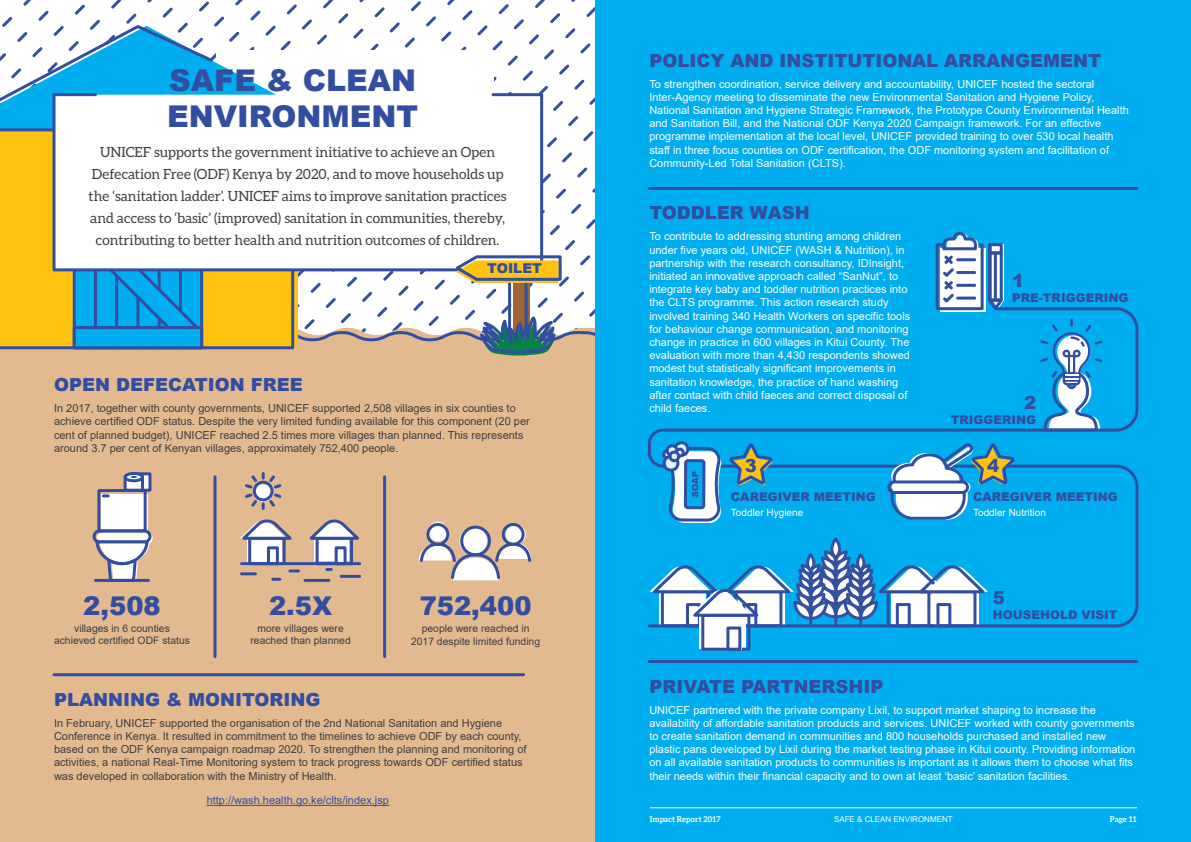
<style>
.page{position:relative;width:1191px;height:842px;background:#fff}
.page>*{position:absolute;margin:0;border:0;box-sizing:border-box;transform-origin:0 0}
.t1{font:900 30px/36px "Arial";color:#324ea1}
.t2{font:900 25.8px "Arial";color:#324ea1}
.t3{font:900 18px "Arial";color:#324ea1}
.t4{font:14px/22px "Aleo";color:#3e3e3f;text-align:center}
.t5{font:900 13.6px "Arial";color:#324ea1}
.t6{font:900 12px "Arial";color:#324ea1}
.t7{font:11px/13.2px "Arial";color:#fff}
.t8{font:11px/13.2px "Arial";color:#3e3e3f}
.t9{font:11px "Arial";color:#324ea1}
.t10{font:10.4px/12.4px "Arial";color:#3e3e3f;text-align:center}
.t11{font:10px "Arial";color:#fff}
.t12{font:700 8px "Aleo";color:#fff}
.t13{font:8px "Arial";color:#fff}
</style>
<div class="page">
<div style="left:0;top:322px;width:595px;height:520px;background:#e3ba90"></div>
<hr style="left:213px;top:477px;width:3px;height:180px;background:#324ea1">
<hr style="left:383px;top:477px;width:3px;height:180px;background:#324ea1">
<div style="left:459px;top:527px;width:28px;height:28px;background:#fff;border-radius:50%"></div>
<svg style="left:506px;top:524px;width:20px;height:20px"></svg>
<svg style="left:428px;top:522px;width:20px;height:20px"></svg>
<div style="left:460px;top:526px;width:31px;height:30px;border:3px solid #324ea1;border-radius:50%"></div>
<div style="left:502px;top:523px;width:22px;height:23px;border:3px solid #324ea1;border-radius:50%"></div>
<div style="left:426px;top:523px;width:23px;height:23px;border:3px solid #324ea1;border-radius:50%"></div>
<svg style="left:418px;top:541px;width:114px;height:39px"></svg>
<div style="left:247px;top:538px;width:35px;height:26px;background:#fff"></div>
<div style="left:314px;top:536px;width:35px;height:25px;background:#fff"></div>
<div style="left:248px;top:537px;width:38px;height:28px;border:3px solid #324ea1"></div>
<div style="left:315px;top:537px;width:38px;height:28px;border:3px solid #324ea1"></div>
<div style="left:267px;top:546px;width:12px;height:19px;border:3px solid #324ea1"></div>
<div style="left:335px;top:546px;width:11px;height:19px;border:3px solid #324ea1"></div>
<hr style="left:241px;top:562px;width:119px;height:3px;background:#324ea1">
<svg style="left:236px;top:515px;width:61px;height:26px"></svg>
<hr style="left:241px;top:572px;width:14px;height:3px;background:#324ea1">
<svg style="left:273px;top:578px;width:7px;height:3px"></svg>
<svg style="left:290px;top:569px;width:8px;height:3px"></svg>
<hr style="left:305px;top:579px;width:24px;height:3px;background:#324ea1">
<svg style="left:327px;top:568px;width:4px;height:3px"></svg>
<hr style="left:341px;top:575px;width:19px;height:3px;background:#324ea1">
<svg style="left:243px;top:473px;width:41px;height:36px"></svg>
<svg style="left:304px;top:515px;width:61px;height:26px"></svg>
<hr style="left:207px;top:805px;width:182px;height:1px;background:#324ea1">
<hr style="left:54px;top:673px;width:469px;height:3px;background:#324ea1">
<div style="left:102px;top:494px;width:46px;height:40px;background:#fff"></div>
<div style="left:97px;top:489px;width:50px;height:43px;border:3px solid #324ea1"></div>
<svg style="left:103px;top:494px;width:5px;height:3px"></svg>
<div style="left:134px;top:472px;width:17px;height:20px;background:#fff;border:3px solid #324ea1"></div>
<div style="left:124px;top:475px;width:20px;height:17px;background:#fff;border:3px solid #324ea1"></div>
<svg style="left:91px;top:527px;width:62px;height:56px"></svg>
<hr style="left:95px;top:579px;width:54px;height:3px;background:#324ea1">
<svg style="left:125px;top:473px;width:17px;height:8px"></svg>
<div style="left:124px;top:472px;width:20px;height:10px;border:3px solid #324ea1;border-radius:50%"></div>
<svg style="left:131px;top:476px;width:6px;height:2px"></svg>
<div style="left:0;top:133px;width:294px;height:216px;background:#fec210"></div>
<div style="left:73px;top:189px;width:130px;height:160px;background:#00aeef;border:3px solid #324ea1"></div>
<svg style="left:93px;top:273px;width:113px;height:78px"></svg>
<div style="left:73px;top:326px;width:130px;height:23px;background:#00aeef;border:3px solid #324ea1"></div>
<svg style="left:0;top:23px;width:341px;height:110px"></svg>
<svg style="left:51px;top:92px;width:493px;height:181px"></svg>
<div style="left:513px;top:269px;width:16px;height:76px;background:#9f6635"></div>
<div style="left:508px;top:267px;width:19px;height:79px;border:3px solid #324ea1"></div>
<svg style="left:470px;top:311px;width:96px;height:75px"></svg>
<svg style="left:451px;top:254px;width:112px;height:29px"></svg>
<div style="left:595px;top:0;width:595px;height:842px;background:#00aeef"></div>
<hr style="left:649px;top:187px;width:488px;height:3px;background:#324ea1">
<hr style="left:649px;top:660px;width:488px;height:3px;background:#324ea1">
<div style="left:935px;top:243px;width:48px;height:67px;border:3px solid #324ea1"></div>
<svg style="left:940px;top:232px;width:64px;height:74px;background:#9bbee0"></svg>
<div style="left:988px;top:243px;width:14px;height:11px;border:3px solid #324ea1"></div>
<svg style="left:648px;top:306px;width:491px;height:323px"></svg>
<div style="left:699px;top:615px;width:46px;height:34px;background:#fff"></div>
<div style="left:701px;top:614px;width:49px;height:37px;border:3px solid #324ea1"></div>
<div style="left:730px;top:628px;width:12px;height:21px;background:#fff"></div>
<div style="left:726px;top:626px;width:15px;height:25px;border:3px solid #324ea1"></div>
<svg style="left:647px;top:438px;width:369px;height:183px"></svg>
<hr style="left:650px;top:807px;width:487px;height:1px;background:#fff">
<h1 class="t1" style="left:167px;top:61px;width:253px">SAFE &amp; CLEAN<br>ENVIRONMENT</h1>
<p class="t4" style="left:89px;top:141px;width:419px">UNICEF supports the government initiative to achieve an Open Defecation Free (ODF) Kenya by 2020, and to move households up the ‘sanitation ladder’. UNICEF aims to improve sanitation practices and access to ‘basic’ (improved) sanitation in communities, thereby, contributing to better health and nutrition outcomes of children.</p>
<p class="t5" style="left:487px;top:258px;width:56px">TOILET</p>
<h3 class="t3" style="left:54px;top:372px;width:250px">OPEN DEFECATION FREE</h3>
<p class="t8" style="left:54px;top:402px;width:477px">In 2017, together with county governments, UNICEF supported 2,508 villages in six counties to achieve certified ODF status. Despite the very limited funding available for this component (20 per cent of planned budget), UNICEF reached 2.5 times more villages than planned. This represents around 3.7 per cent of Kenyan villages, approximately 752,400 people.</p>
<h2 class="t2" style="left:83px;top:587px;width:79px">2,508</h2>
<p class="t10" style="left:54px;top:622px;width:137px">villages in 6 counties achieved certified ODF status</p>
<h2 class="t2" style="left:269px;top:587px;width:65px">2.5X</h2>
<p class="t10" style="left:250px;top:622px;width:102px">more villages were reached than planned</p>
<h2 class="t2" style="left:420px;top:587px;width:113px">752,400</h2>
<p class="t10" style="left:411px;top:622px;width:131px">people were reached in<br>2017 despite limited funding</p>
<h3 class="t3" style="left:54px;top:686px;width:268px">PLANNING &amp; MONITORING</h3>
<p class="t8" style="left:54px;top:716px;width:474px">In February, UNICEF supported the organisation of the 2nd National Sanitation and Hygiene Conference in Kenya. It resulted in commitment to the timelines to achieve ODF by each county, based on the ODF Kenya campaign roadmap 2020. To strengthen the planning and monitoring of activities, a national Real-Time Monitoring system to track progress towards ODF certified status was developed in collaboration with the Ministry of Health.</p>
<p class="t9" style="left:207px;top:793px;width:184px">http://wash.health.go.ke/clts/index.jsp</p>
<h3 class="t3" style="left:649px;top:47px;width:453px">POLICY AND INSTITUTIONAL ARRANGEMENT</h3>
<p class="t7" style="left:649px;top:77px;width:481px">To strengthen coordination, service delivery and accountability, UNICEF hosted the sectoral Inter-Agency meeting to disseminate the new Environmental Sanitation and Hygiene Policy, National Sanitation and Hygiene Strategic Framework, the Prototype County Environmental Health and Sanitation Bill, and the National ODF Kenya 2020 Campaign framework. For an effective programme implementation at the local level, UNICEF provided training to over 530 local health staff in three focus counties on ODF certification, the ODF monitoring system and facilitation of Community-Led Total Sanitation (CLTS).</p>
<h3 class="t3" style="left:649px;top:200px;width:162px">TODDLER WASH</h3>
<p class="t7" style="left:649px;top:230px;width:262px">To contribute to addressing stunting among children under five years old, UNICEF (WASH &amp; Nutrition), in partnership with the research consultancy, IDInsight, initiated an innovative approach called “SanNut”, to integrate key baby and toddler nutrition practices into the CLTS programme. This action research study involved training 340 Health Workers on specific tools for behaviour change communication, and monitoring change in practice in 600 villages in Kitui County. The evaluation with more than 4,430 respondents showed modest but statistically significant improvements in sanitation knowledge, the practice of hand washing after contact with child faeces and correct disposal of child faeces.</p>
<h3 class="t3" style="left:1012px;top:268px;width:14px">1</h3>
<p class="t6" style="left:1012px;top:289px;width:117px">PRE-TRIGGERING</p>
<h3 class="t3" style="left:1024px;top:390px;width:14px">2</h3>
<p class="t6" style="left:951px;top:411px;width:87px">TRIGGERING</p>
<h3 class="t3" style="left:745px;top:453px;width:14px">3</h3>
<h3 class="t3" style="left:987px;top:453px;width:14px">4</h3>
<p class="t6" style="left:731px;top:488px;width:146px">CAREGIVER MEETING</p>
<p class="t11" style="left:731px;top:505px;width:74px">Toddler Hygiene</p>
<p class="t6" style="left:973px;top:488px;width:146px">CAREGIVER MEETING</p>
<p class="t11" style="left:973px;top:505px;width:74px">Toddler Nutrition</p>
<h3 class="t3" style="left:992px;top:584px;width:14px">5</h3>
<p class="t6" style="left:992px;top:606px;width:126px">HOUSEHOLD VISIT</p>
<h3 class="t3" style="left:649px;top:673px;width:236px">PRIVATE PARTNERSHIP</h3>
<p class="t7" style="left:649px;top:703px;width:487px">UNICEF partnered with the private company Lixil, to support market shaping to increase the availability of affordable sanitation products and services. UNICEF worked with county governments to create sanitation demand in communities and 800 households purchased and installed new plastic pans developed by Lixil during the market testing phase in Kitui county. Providing information on all available sanitation products to communities is important as it allows them to choose what fits their needs within their financial capacity and to own at least ‘basic’ sanitation facilities.</p>
<p class="t12" style="left:650px;top:814px;width:72px">Impact Report 2017</p>
<p class="t13" style="left:834px;top:814px;width:120px">SAFE &amp; CLEAN ENVIRONMENT</p>
<p class="t12" style="left:1110px;top:814px;width:28px">Page 11</p>
</div>
